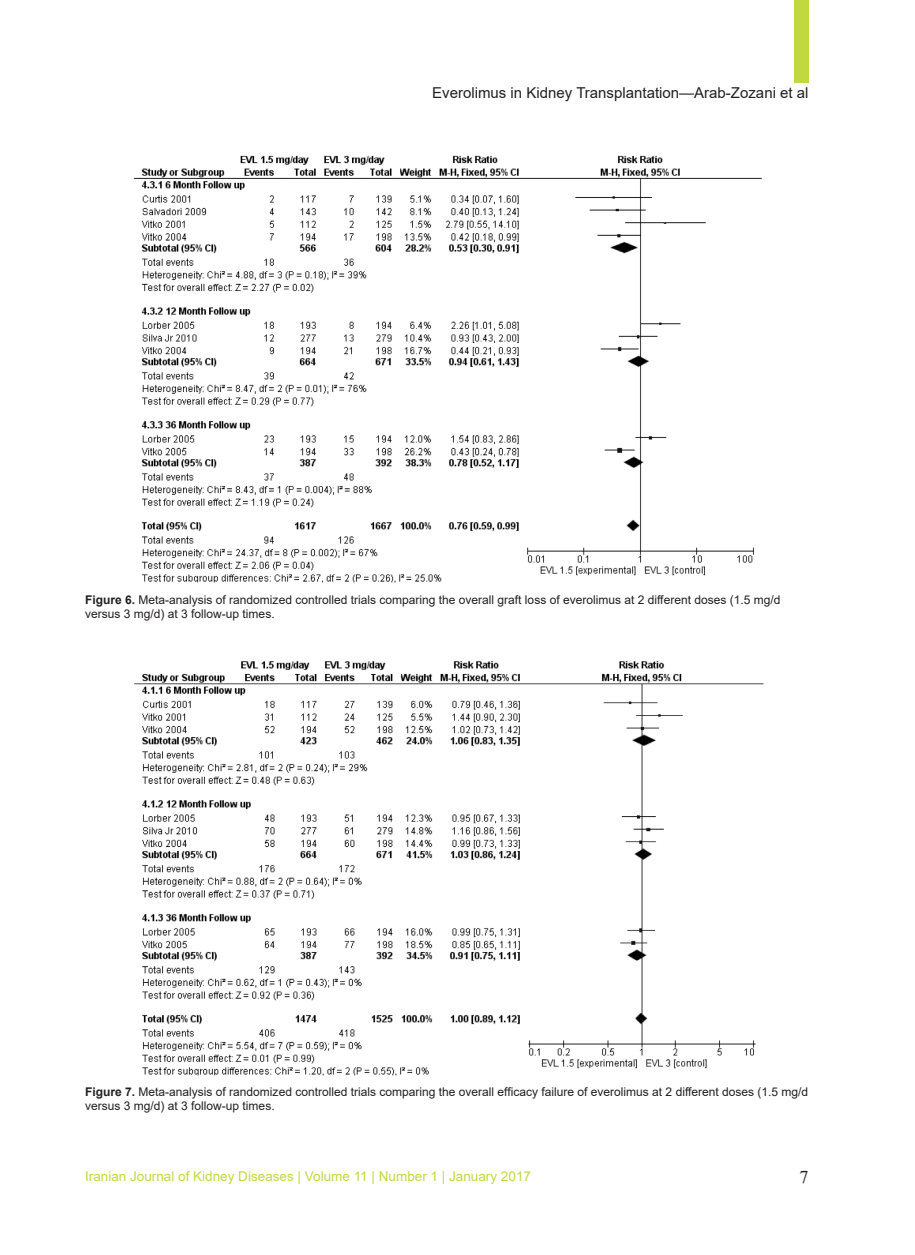
<style>
.page{position:relative;width:915px;height:1255px;background:#fff}
.page>*{position:absolute;margin:0;border:0;box-sizing:border-box;transform-origin:0 0}
.t1{font:18px "Times New Roman";color:#231f20}
.t2{font:15px "Arial";color:#231f20}
.t3{font:13.5px "Arial";color:#c2d83f}
.t4{font:12px/14.4px "Arial";color:#231f20}
.s1{font-weight:700}
</style>
<div class="page">
<div style="left:793px;top:0;width:15px;height:83px;background:#c2d83f"></div>
<img style="left:133px;top:155px;width:629px;height:428px">
<img style="left:134px;top:661px;width:630px;height:415px">
<p class="t2" style="left:432px;top:82px;width:377px">Everolimus in Kidney Transplantation—Arab-Zozani et al</p>
<p class="t4" style="left:85px;top:592px;width:696px"><span class="s1">Figure 6.</span> Meta-analysis of randomized controlled trials comparing the overall graft loss of everolimus at 2 different doses (1.5 mg/d versus 3 mg/d) at 3 follow-up times.</p>
<p class="t4" style="left:85px;top:1084px;width:724px"><span class="s1">Figure 7.</span> Meta-analysis of randomized controlled trials comparing the overall efficacy failure of everolimus at 2 different doses (1.5 mg/d versus 3 mg/d) at 3 follow-up times.</p>
<p class="t3" style="left:85px;top:1166px;width:447px">Iranian Journal of Kidney Diseases | Volume 11 | Number 1 | January 2017</p>
<h1 class="t1" style="left:799px;top:1164px;width:10px">7</h1>
</div>
